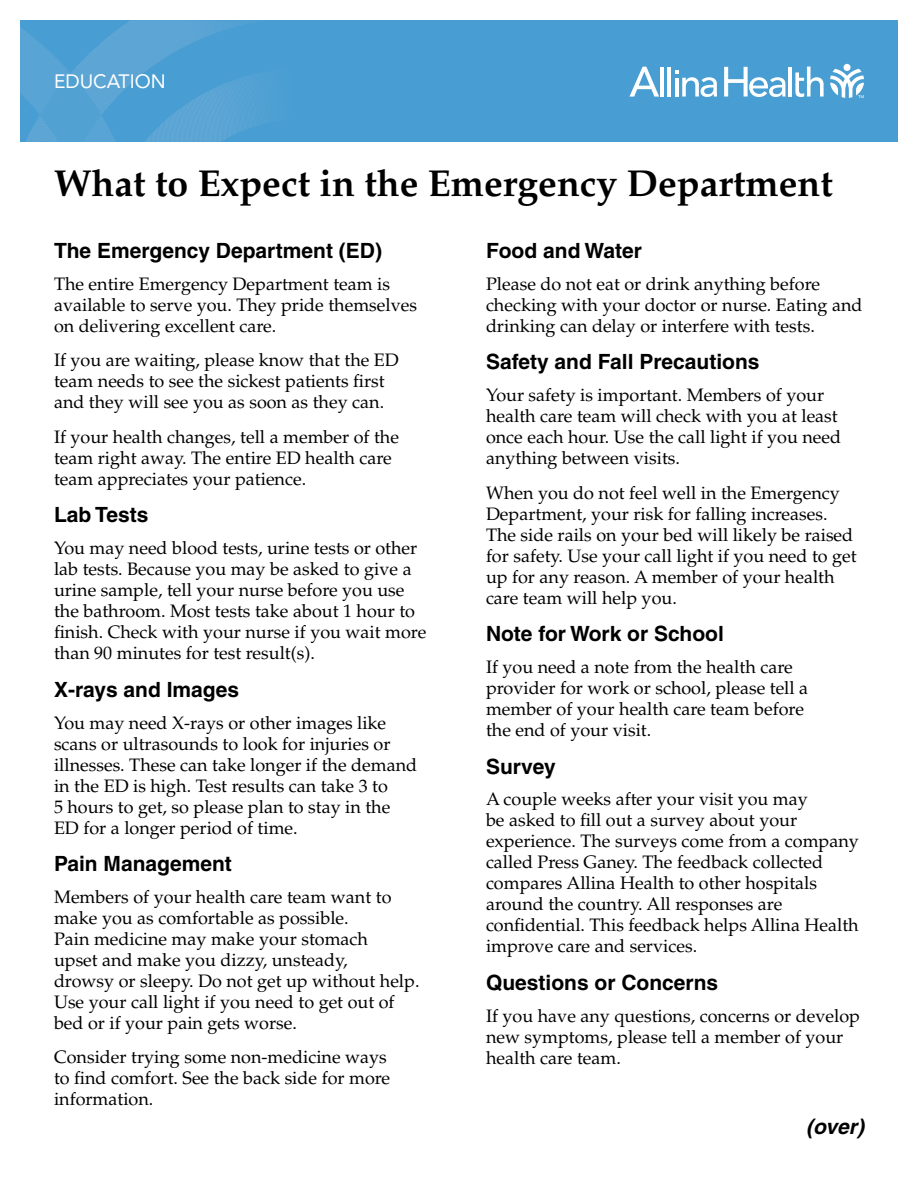
<style>
.page{position:relative;width:918px;height:1188px;background:#fff}
.page>*{position:absolute;margin:0;border:0;box-sizing:border-box;transform-origin:0 0}
.t1{font:700 37.5px "Palatino";color:#000}
.t2{font:700 21px "Helvetica";color:#000}
.t3{font:italic 700 21px "Helvetica";color:#000}
.t4{font:19.2px "Avenir LT Std";color:#fff}
.t5{font:18px/21px "Palatino";color:#000}
</style>
<div class="page">
<div style="left:20px;top:20px;width:878px;height:122px;background:#489ed2"></div>
<svg style="left:20px;top:20px;width:246px;height:122px"></svg>
<svg style="left:830px;top:69px;width:34px;height:29px"></svg>
<div style="left:844px;top:64px;width:7px;height:7px;background:#fff;border-radius:50%"></div>
<hr style="left:660px;top:67px;width:4px;height:30px;background:#fff">
<hr style="left:667px;top:67px;width:4px;height:30px;background:#fff">
<hr style="left:789px;top:67px;width:3px;height:30px;background:#fff">
<svg style="left:795px;top:67px;width:29px;height:30px"></svg>
<svg style="left:675px;top:71px;width:42px;height:26px"></svg>
<svg style="left:629px;top:67px;width:30px;height:30px"></svg>
<svg style="left:724px;top:67px;width:62px;height:30px"></svg>
<p class="t4" style="left:54px;top:70px;width:113px">EDUCATION</p>
<h1 class="t1" style="left:54px;top:161px;width:781px">What to Expect in the Emergency Department</h1>
<p class="t2" style="left:54px;top:238px;width:329px">The Emergency Department (ED)</p>
<p class="t5" style="left:54px;top:274px;width:365px">The entire Emergency Department team is available to serve you. They pride themselves on delivering excellent care.</p>
<p class="t5" style="left:54px;top:350px;width:346px">If you are waiting, please know that the ED team needs to see the sickest patients first and they will see you as soon as they can.</p>
<p class="t5" style="left:54px;top:427px;width:347px">If your health changes, tell a member of the team right away. The entire ED health care team appreciates your patience.</p>
<p class="t2" style="left:54px;top:502px;width:96px">Lab Tests</p>
<p class="t5" style="left:54px;top:538px;width:374px">You may need blood tests, urine tests or other lab tests. Because you may be asked to give a urine sample, tell your nurse before you use the bathroom. Most tests take about 1 hour to finish. Check with your nurse if you wait more than 90 minutes for test result(s).</p>
<p class="t2" style="left:54px;top:677px;width:187px">X-rays and Images</p>
<p class="t5" style="left:54px;top:712px;width:365px">You may need X-rays or other images like scans or ultrasounds to look for injuries or illnesses. These can take longer if the demand in the ED is high. Test results can take 3 to<br>5 hours to get, so please plan to stay in the ED for a longer period of time.</p>
<p class="t2" style="left:54px;top:851px;width:179px">Pain Management</p>
<p class="t5" style="left:54px;top:887px;width:367px">Members of your health care team want to make you as comfortable as possible.<br>Pain medicine may make your stomach<br>upset and make you dizzy, unsteady,<br>drowsy or sleepy. Do not get up without help.<br>Use your call light if you need to get out of bed or if your pain gets worse.</p>
<p class="t5" style="left:54px;top:1047px;width:338px">Consider trying some non-medicine ways to find comfort. See the back side for more information.</p>
<p class="t2" style="left:486px;top:238px;width:158px">Food and Water</p>
<p class="t5" style="left:486px;top:274px;width:378px">Please do not eat or drink anything before checking with your doctor or nurse. Eating and drinking can delay or interfere with tests.</p>
<p class="t2" style="left:486px;top:349px;width:275px">Safety and Fall Precautions</p>
<p class="t5" style="left:486px;top:385px;width:357px">Your safety is important. Members of your health care team will check with you at least once each hour. Use the call light if you need anything between visits.</p>
<p class="t5" style="left:486px;top:482px;width:372px">When you do not feel well in the Emergency Department, your risk for falling increases.<br>The side rails on your bed will likely be raised for safety. Use your call light if you need to get up for any reason. A member of your health care team will help you.</p>
<p class="t2" style="left:486px;top:621px;width:239px">Note for Work or School</p>
<p class="t5" style="left:486px;top:657px;width:324px">If you need a note from the health care provider for work or school, please tell a member of your health care team before the end of your visit.</p>
<p class="t2" style="left:486px;top:753px;width:71px">Survey</p>
<p class="t5" style="left:486px;top:789px;width:374px">A couple weeks after your visit you may<br>be asked to fill out a survey about your experience. The surveys come from a company called Press Ganey. The feedback collected compares Allina Health to other hospitals around the country. All responses are confidential. This feedback helps Allina Health improve care and services.</p>
<p class="t2" style="left:486px;top:970px;width:234px">Questions or Concerns</p>
<p class="t5" style="left:486px;top:1005px;width:376px">If you have any questions, concerns or develop new symptoms, please tell a member of your health care team.</p>
<p class="t3" style="left:806px;top:1114px;width:59px">(over)</p>
</div>
